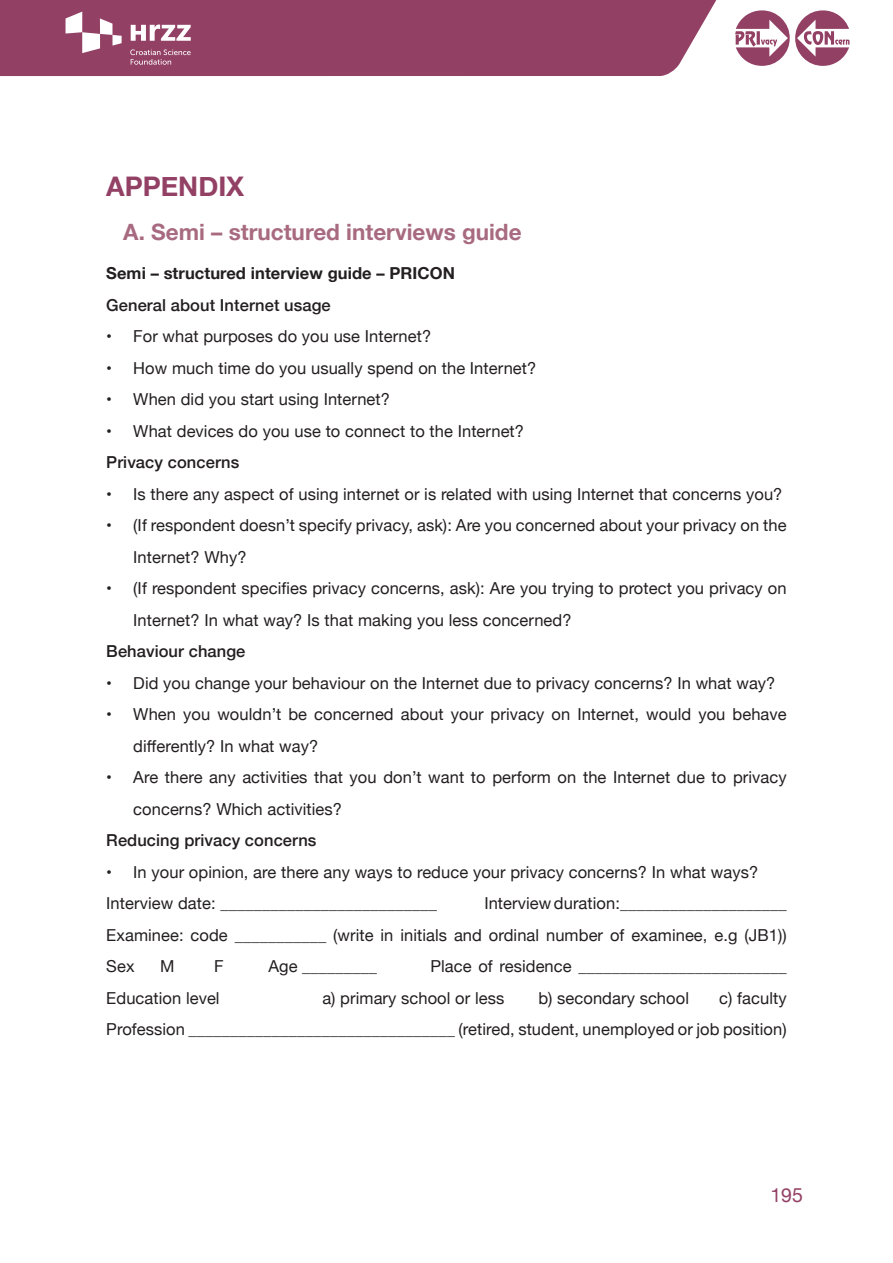
<style>
.page{position:relative;width:893px;height:1263px;background:#fff}
.page>*{position:absolute;margin:0;border:0;box-sizing:border-box;transform-origin:0 0}
.t1{font:700 27px "Helvetica Neue";color:#934065}
.t2{font:700 22.5px "Helvetica Neue";color:#a86a80}
.t3{font:19.5px "Helvetica Neue";color:#934065}
.t4{font:16.5px/31.5px "Helvetica Neue";letter-spacing:.005em;color:#231f20}
.t5{font:500 16.5px "Helvetica Neue";letter-spacing:.005em;color:#231f20}
.t6{font:700 16.5px "Helvetica Neue";letter-spacing:.005em;color:#231f20}
</style>
<div class="page">
<div style="left:0;top:0;width:717px;height:76px;background:#934065"></div>
<svg style="left:130px;top:49px;width:61px;height:16px"></svg>
<svg style="left:66px;top:12px;width:56px;height:41px"></svg>
<svg style="left:131px;top:25px;width:60px;height:16px"></svg>
<svg style="left:735px;top:10px;width:114px;height:56px"></svg>
<h1 class="t1" style="left:106px;top:166px;width:139px">APPENDIX</h1>
<h2 class="t2" style="left:123px;top:215px;width:400px">A. Semi – structured interviews guide</h2>
<p class="t6" style="left:106px;top:261px;width:350px">Semi – structured interview guide – PRICON</p>
<p class="t5" style="left:106px;top:292px;width:226px">General about Internet usage</p>
<p class="t4" style="left:106px;top:322px;width:326px">• For what purposes do you use Internet?</p>
<p class="t4" style="left:106px;top:353px;width:431px">• How much time do you usually spend on the Internet?</p>
<p class="t4" style="left:106px;top:385px;width:285px">• When did you start using Internet?</p>
<p class="t4" style="left:106px;top:416px;width:419px">• What devices do you use to connect to the Internet?</p>
<p class="t5" style="left:106px;top:449px;width:135px">Privacy concerns</p>
<p class="t4" style="left:106px;top:479px;width:678px">• Is there any aspect of using internet or is related with using Internet that concerns you?</p>
<p class="t4" style="left:133px;top:511px;width:655px;text-indent:-27px">• (If respondent doesn’t specify privacy, ask): Are you concerned about your privacy on the<br>Internet? Why?</p>
<p class="t4" style="left:133px;top:574px;width:655px;text-indent:-27px">• (If respondent specifies privacy concerns, ask): Are you trying to protect you privacy on<br>Internet? In what way? Is that making you less concerned?</p>
<p class="t5" style="left:106px;top:638px;width:141px">Behaviour change</p>
<p class="t4" style="left:106px;top:668px;width:671px">• Did you change your behaviour on the Internet due to privacy concerns? In what way?</p>
<p class="t4" style="left:133px;top:700px;width:655px;text-indent:-27px">• When you wouldn’t be concerned about your privacy on Internet, would you behave differently? In what way?</p>
<p class="t4" style="left:133px;top:763px;width:655px;text-indent:-27px">• Are there any activities that you don’t want to perform on the Internet due to privacy concerns? Which activities?</p>
<p class="t5" style="left:106px;top:827px;width:212px">Reducing privacy concerns</p>
<p class="t4" style="left:106px;top:857px;width:653px">• In your opinion, are there any ways to reduce your privacy concerns? In what ways?<br>Interview date: __________________________</p>
<p class="t4" style="left:106px;top:889px;width:682px;text-align:justify;text-indent:378px">Interview duration:____________________ Examinee: code ___________ (write in initials and ordinal number of examinee, e.g (JB1))<br>Sex</p>
<p class="t4" style="left:160px;top:952px;width:16px">M</p>
<p class="t4" style="left:214px;top:952px;width:11px">F</p>
<p class="t4" style="left:268px;top:952px;width:110px">Age _________</p>
<p class="t4" style="left:430px;top:952px;width:358px">Place of residence _________________________</p>
<p class="t4" style="left:106px;top:983px;width:115px">Education level</p>
<p class="t4" style="left:322px;top:983px;width:183px">a) primary school or less</p>
<p class="t4" style="left:538px;top:983px;width:152px">b) secondary school</p>
<p class="t4" style="left:106px;top:983px;width:682px;text-align:right">c) faculty<br>Profession ________________________________ (retired, student, unemployed or job position)</p>
<p class="t3" style="left:770px;top:1181px;width:34px">195</p>
</div>
